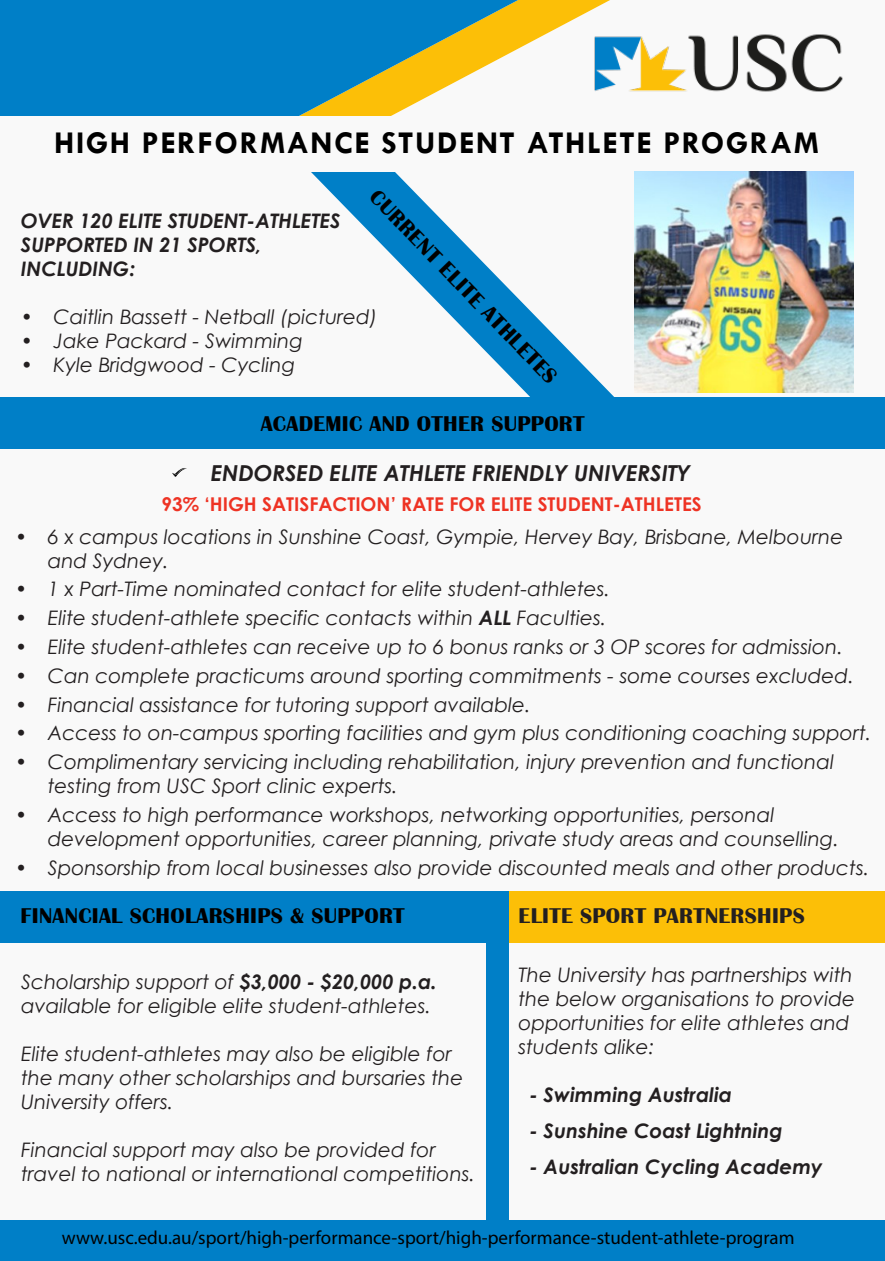
<style>
.page{position:relative;width:885px;height:1261px;background:#fff}
.page>*{position:absolute;margin:0;border:0;box-sizing:border-box;transform-origin:0 0}
.t1{font:700 32px "Tw Cen";letter-spacing:.05em;color:#000}
.t2{font:700 22px "Britannic";letter-spacing:.015em;color:#000}
.t3{font:italic 700 22px "Century Gothic";color:#231f20}
.t4{font:700 22px "Britannic";letter-spacing:.015em;color:#231f20}
.t5{font:italic 20px/24px "Century Gothic";color:#231f20}
.t6{font:italic 700 20px/24px "Century Gothic";color:#231f20}
.t7{font:19px "Myriad Pro";color:#000}
.t8{font:700 19px "Century Gothic";color:#ee3324}
.s1{font-weight:700}
</style>
<div class="page">
<div style="left:0;top:397px;width:885px;height:52px;background:#007fc7"></div>
<svg style="left:311px;top:172px;width:303px;height:225px"></svg>
<svg style="left:518px;top:0;width:92px;height:49px"></svg>
<svg style="left:129px;top:0;width:389px;height:116px;fill:#007fc7"></svg>
<svg style="left:0;top:891px;width:885px;height:370px"></svg>
<div style="left:0;top:943px;width:486px;height:277px;background:#f9f9f9"></div>
<div style="left:0;top:891px;width:486px;height:52px;background:#007fc7"></div>
<div style="left:0;top:0;width:129px;height:116px;background:#007fc7"></div>
<img style="left:560px;top:2px;width:283px;height:90px">
<svg style="left:172px;top:468px;width:15px;height:9px"></svg>
<img style="left:635px;top:172px;width:219px;height:220px">
<h1 class="t1" style="left:54px;top:123px;width:766px">HIGH PERFORMANCE STUDENT ATHLETE PROGRAM</h1>
<p class="t2" style="left:383px;top:185px;width:261px;rotate:46deg">CURRENT ELITE ATHLETES</p>
<p class="t2" style="left:261px;top:411px;width:325px">ACADEMIC AND OTHER SUPPORT</p>
<p class="t3" style="left:211px;top:456px;width:482px">ENDORSED ELITE ATHLETE FRIENDLY UNIVERSITY</p>
<p class="t8" style="left:162px;top:490px;width:542px">93% ‘HIGH SATISFACTION’ RATE FOR ELITE STUDENT-ATHLETES</p>
<p class="t5" style="left:48px;top:524px;width:797px;text-indent:-33px">• 6 x campus locations in Sunshine Coast, Gympie, Hervey Bay, Brisbane, Melbourne and Sydney.</p>
<p class="t5" style="left:15px;top:577px;width:596px">• 1 x Part-Time nominated contact for elite student-athletes.</p>
<p class="t5" style="left:15px;top:606px;width:593px">• Elite student-athlete specific contacts within <span class="s1">ALL</span> Faculties.</p>
<p class="t5" style="left:15px;top:634px;width:829px">• Elite student-athletes can receive up to 6 bonus ranks or 3 OP scores for admission.</p>
<p class="t5" style="left:15px;top:663px;width:840px">• Can complete practicums around sporting commitments - some courses excluded.</p>
<p class="t5" style="left:15px;top:692px;width:517px">• Financial assistance for tutoring support available.</p>
<p class="t5" style="left:15px;top:721px;width:858px">• Access to on-campus sporting facilities and gym plus conditioning coaching support.</p>
<p class="t5" style="left:48px;top:750px;width:788px;text-indent:-33px">• Complimentary servicing including rehabilitation, injury prevention and functional testing from USC Sport clinic experts.</p>
<p class="t5" style="left:48px;top:802px;width:793px;text-indent:-33px">• Access to high performance workshops, networking opportunities, personal development opportunities, career planning, private study areas and counselling.</p>
<p class="t5" style="left:15px;top:855px;width:856px">• Sponsorship from local businesses also provide discounted meals and other products.</p>
<p class="t6" style="left:21px;top:208px;width:321px">OVER 120 ELITE STUDENT-ATHLETES<br>SUPPORTED IN 21 SPORTS,<br>INCLUDING:</p>
<p class="t5" style="left:21px;top:304px;width:358px">• Caitlin Bassett - Netball (pictured)</p>
<p class="t5" style="left:21px;top:328px;width:283px">• Jake Packard - Swimming</p>
<p class="t5" style="left:21px;top:352px;width:276px">• Kyle Bridgwood - Cycling</p>
<p class="t2" style="left:21px;top:903px;width:385px">FINANCIAL SCHOLARSHIPS &amp; SUPPORT</p>
<p class="t4" style="left:519px;top:903px;width:288px">ELITE SPORT PARTNERSHIPS</p>
<p class="t5" style="left:21px;top:970px;width:417px">Scholarship support of <span class="s1">$3,000 - $20,000 p.a. </span>available for eligible elite student-athletes.</p>
<p class="t5" style="left:21px;top:1042px;width:444px">Elite student-athletes may also be eligible for the many other scholarships and bursaries the<br>University offers.</p>
<p class="t5" style="left:21px;top:1138px;width:456px">Financial support may also be provided for travel to national or international competitions.</p>
<p class="t5" style="left:518px;top:963px;width:338px">The University has partnerships with the below organisations to provide opportunities for elite athletes and students alike:</p>
<p class="t6" style="left:530px;top:1082px;width:204px">- Swimming Australia</p>
<p class="t6" style="left:530px;top:1118px;width:255px">- Sunshine Coast Lightning</p>
<p class="t6" style="left:530px;top:1154px;width:295px">- Australian Cycling Academy</p>
<p class="t7" style="left:62px;top:1226px;width:734px">www.usc.edu.au/sport/high-performance-sport/high-performance-student-athlete-program</p>
</div>
